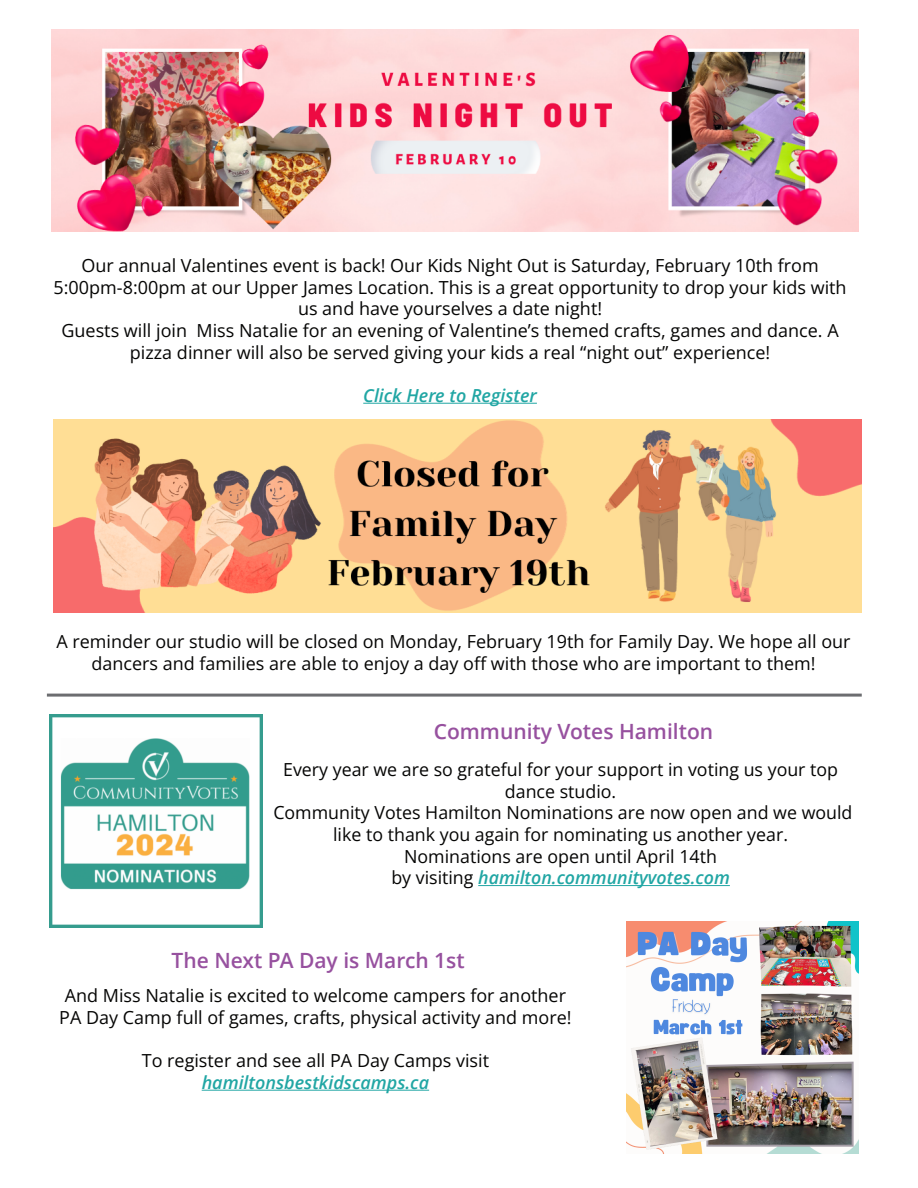
<style>
.page{position:relative;width:918px;height:1188px;background:#fff}
.page>*{position:absolute;margin:0;border:0;box-sizing:border-box;transform-origin:0 0}
.t1{font:600 21px "Open Sans";color:#97519f}
.t2{font:18px/21.6px "Open Sans";color:#050504;text-align:center}
.t3{font:italic 600 18px "Open Sans";color:#21a6a4}
.s1{font-weight:600;font-style:italic;color:#21a6a4}
</style>
<div class="page">
<img style="left:51px;top:29px;width:807px;height:202px">
<hr style="left:363px;top:403px;width:174px;height:1px;background:#21a6a4">
<img style="left:54px;top:420px;width:808px;height:193px">
<img style="left:49px;top:715px;width:213px;height:212px">
<hr style="left:478px;top:885px;width:252px;height:1px;background:#21a6a4">
<hr style="left:47px;top:694px;width:815px;height:3px;background:#6c6d70">
<img style="left:627px;top:922px;width:231px;height:231px">
<hr style="left:202px;top:1090px;width:227px;height:1px;background:#21a6a4">
<p class="t2" style="left:54px;top:254px;width:795px">Our annual Valentines event is back! Our Kids Night Out is Saturday, February 10th from 5:00pm-8:00pm at our Upper James Location. This is a great opportunity to drop your kids with us and have yourselves a date night!<br>Guests will join Miss Natalie for an evening of Valentine’s themed crafts, games and dance. A pizza dinner will also be served giving your kids a real “night out” experience!</p>
<p class="t3" style="left:363px;top:383px;width:175px">Click Here to Register</p>
<p class="t2" style="left:56px;top:630px;width:796px">A reminder our studio will be closed on Monday, February 19th for Family Day. We hope all our dancers and families are able to enjoy a day off with those who are important to them!</p>
<p class="t1" style="left:434px;top:717px;width:281px">Community Votes Hamilton</p>
<p class="t2" style="left:273px;top:758px;width:581px">Every year we are so grateful for your support in voting us your top dance studio.<br>Community Votes Hamilton Nominations are now open and we would like to thank you again for nominating us another year.<br>Nominations are open until April 14th<br>by visiting <span class="s1">hamilton.communityvotes.com</span></p>
<p class="t1" style="left:172px;top:946px;width:295px">The Next PA Day is March 1st</p>
<p class="t2" style="left:59px;top:985px;width:514px">And Miss Natalie is excited to welcome campers for another<br>PA Day Camp full of games, crafts, physical activity and more!</p>
<p class="t2" style="left:142px;top:1049px;width:349px">To register and see all PA Day Camps visit</p>
<p class="t3" style="left:202px;top:1070px;width:229px">hamiltonsbestkidscamps.ca</p>
</div>
